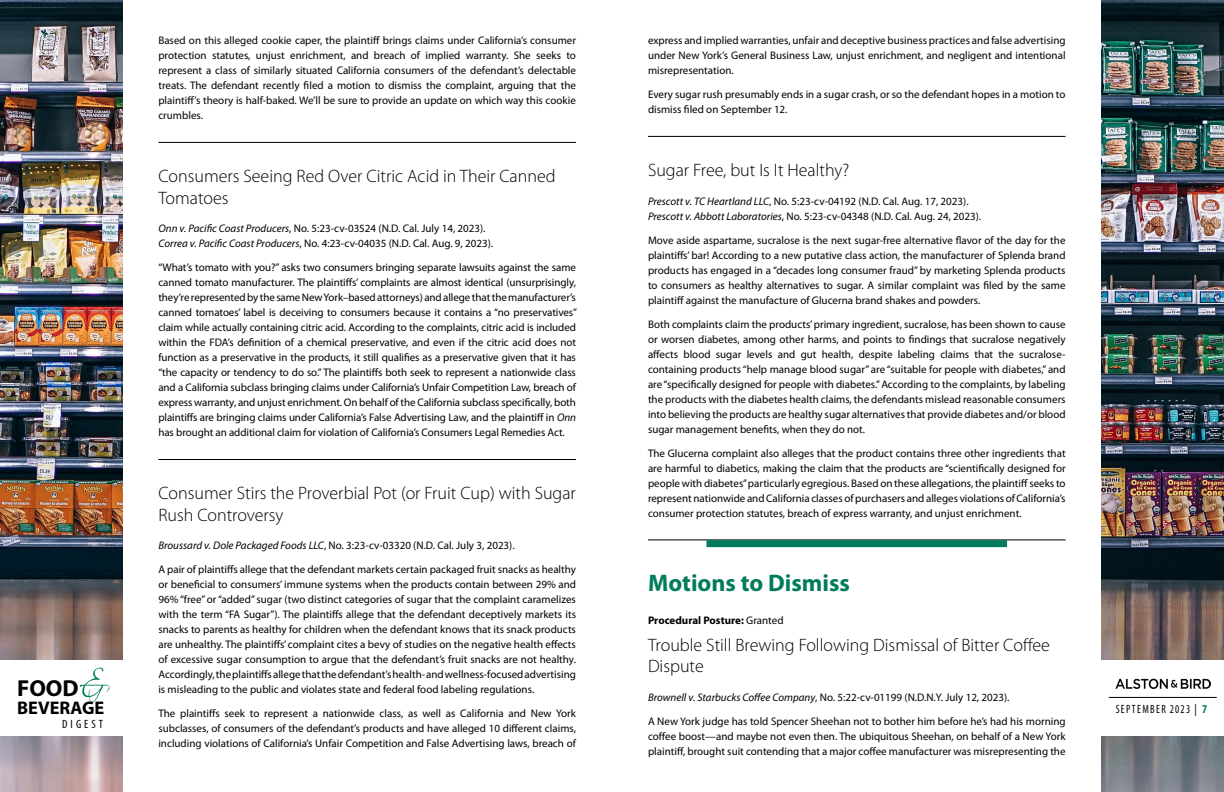
<style>
.page{position:relative;width:1224px;height:792px;background:#fff}
.page>*{position:absolute;margin:0;border:0;box-sizing:border-box;transform-origin:0 0}
.t1{font:700 24px "Myriad Pro";color:#017c5a}
.t2{font:700 23.2px "Myriad Pro";color:#000}
.t3{font:700 18.3px "Myriad Pro";color:#000}
.t4{font:300 18px/21.6px "Myriad Pro";color:#000}
.t5{font:condensed 12px "Myriad Pro";letter-spacing:.13em;color:#000;scale:.9 1}
.t6{font:condensed 12px "Myriad Pro";letter-spacing:.13em;color:#000}
.t7{font:11px/15px "Myriad Pro";color:#000;text-align:justify}
.t8{font:700 11px "Myriad Pro";color:#000}
.s1{font-style:italic}
.s2{font-weight:400}
.s3{font-weight:700;color:#017c5a}
</style>
<div class="page">
<img style="left:0;top:0;width:122px;height:792px">
<img style="left:1102px;top:0;width:122px;height:792px">
<div style="left:0;top:660px;width:125px;height:75px;background:#fff"></div>
<svg style="left:80px;top:668px;width:30px;height:34px"></svg>
<div style="left:1096px;top:660px;width:128px;height:75px;background:#fff"></div>
<hr style="left:1109px;top:697px;width:108px;height:1px;background:#000">
<img style="left:1115px;top:678px;width:96px;height:11px">
<hr style="left:158px;top:142px;width:418px;height:1px;background:#000">
<hr style="left:158px;top:459px;width:418px;height:1px;background:#000">
<hr style="left:648px;top:136px;width:418px;height:1px;background:#000">
<hr style="left:648px;top:540px;width:418px;height:1px;background:#000">
<div style="left:706px;top:540px;width:301px;height:7px;background:#017c5a"></div>
<h2 class="t2" style="left:17px;top:673px;width:63px">FOOD</h2>
<h3 class="t3" style="left:17px;top:696px;width:89px">BEVERAGE</h3>
<p class="t6" style="left:62px;top:716px;width:42px">DIGEST</p>
<p class="t7" style="left:158px;top:33px;width:419px">Based on this alleged cookie caper, the plaintiff brings claims under California’s consumer protection statutes, unjust enrichment, and breach of implied warranty. She seeks to represent a class of similarly situated California consumers of the defendant’s delectable treats. The defendant recently filed a motion to dismiss the complaint, arguing that the plaintiff’s theory is half-baked. We’ll be sure to provide an update on which way this cookie crumbles.</p>
<h3 class="t4" style="left:158px;top:165px;width:399px">Consumers Seeing Red Over Citric Acid in Their Canned<br>Tomatoes</h3>
<p class="t7" style="left:158px;top:221px;width:336px"><span class="s1">Onn v. Pacific Coast Producers</span>, No. 5:23-cv-03524 (N.D. Cal. July 14, 2023).<br><span class="s1">Correa v. Pacific Coast Producers</span>, No. 4:23-cv-04035 (N.D. Cal. Aug. 9, 2023).</p>
<p class="t7" style="left:158px;top:260px;width:420px">“What’s tomato with you?” asks two consumers bringing separate lawsuits against the same canned tomato manufacturer. The plaintiffs’ complaints are almost identical (unsurprisingly, they’re represented by the same New York–based attorneys) and allege that the manufacturer’s canned tomatoes’ label is deceiving to consumers because it contains a “no preservatives” claim while actually containing citric acid. According to the complaints, citric acid is included within the FDA’s definition of a chemical preservative, and even if the citric acid does not function as a preservative in the products, it still qualifies as a preservative given that it has “the capacity or tendency to do so.” The plaintiffs both seek to represent a nationwide class and a California subclass bringing claims under California’s Unfair Competition Law, breach of express warranty, and unjust enrichment. On behalf of the California subclass specifically, both plaintiffs are bringing claims under California’s False Advertising Law, and the plaintiff in <span class="s1">Onn </span>has brought an additional claim for violation of California’s Consumers Legal Remedies Act.</p>
<h3 class="t4" style="left:158px;top:482px;width:419px">Consumer Stirs the Proverbial Pot (or Fruit Cup) with Sugar<br>Rush Controversy</h3>
<p class="t7" style="left:158px;top:534px;width:419px;line-height:24px"><span class="s1">Broussard v. Dole Packaged Foods LLC</span>, No. 3:23-cv-03320 (N.D. Cal. July 3, 2023).<br>A pair of plaintiffs allege that the defendant markets certain packaged fruit snacks as healthy</p>
<p class="t7" style="left:158px;top:577px;width:419px">or beneficial to consumers’ immune systems when the products contain between 29% and 96% “free” or “added” sugar (two distinct categories of sugar that the complaint caramelizes with the term “FA Sugar”). The plaintiffs allege that the defendant deceptively markets its snacks to parents as healthy for children when the defendant knows that its snack products are unhealthy. The plaintiffs’ complaint cites a bevy of studies on the negative health effects of excessive sugar consumption to argue that the defendant’s fruit snacks are not healthy.<br>Accordingly, the plaintiffs allege that the defendant’s health- and wellness-focused advertising is misleading to the public and violates state and federal food labeling regulations.</p>
<p class="t7" style="left:158px;top:706px;width:419px">The plaintiffs seek to represent a nationwide class, as well as California and New York subclasses, of consumers of the defendant’s products and have alleged 10 different claims, including violations of California’s Unfair Competition and False Advertising laws, breach of</p>
<p class="t7" style="left:648px;top:33px;width:419px">express and implied warranties, unfair and deceptive business practices and false advertising under New York’s General Business Law, unjust enrichment, and negligent and intentional misrepresentation.</p>
<p class="t7" style="left:648px;top:87px;width:419px">Every sugar rush presumably ends in a sugar crash, or so the defendant hopes in a motion to dismiss filed on September 12.</p>
<h3 class="t4" style="left:648px;top:159px;width:203px">Sugar Free, but Is It Healthy?</h3>
<p class="t7" style="left:648px;top:193px;width:335px"><span class="s1">Prescott v. TC Heartland LLC</span>, No. 5:23-cv-04192 (N.D. Cal. Aug. 17, 2023).<br><span class="s1">Prescott v. Abbott Laboratories</span>, No. 5:23-cv-04348 (N.D. Cal. Aug. 24, 2023).</p>
<p class="t7" style="left:648px;top:232px;width:419px">Move aside aspartame, sucralose is the next sugar-free alternative flavor of the day for the plaintiffs’ bar! According to a new putative class action, the manufacturer of Splenda brand products has engaged in a “decades long consumer fraud” by marketing Splenda products to consumers as healthy alternatives to sugar. A similar complaint was filed by the same plaintiff against the manufacture of Glucerna brand shakes and powders.</p>
<p class="t7" style="left:648px;top:316px;width:419px">Both complaints claim the products’ primary ingredient, sucralose, has been shown to cause or worsen diabetes, among other harms, and points to findings that sucralose negatively affects blood sugar levels and gut health, despite labeling claims that the sucralose&shy;containing products “help manage blood sugar” are “suitable for people with diabetes,” and are “specifically designed for people with diabetes.” According to the complaints, by labeling the products with the diabetes health claims, the defendants mislead reasonable consumers into believing the products are healthy sugar alternatives that provide diabetes and/or blood sugar management benefits, when they do not.</p>
<p class="t7" style="left:648px;top:445px;width:419px">The Glucerna complaint also alleges that the product contains three other ingredients that are harmful to diabetics, making the claim that the products are “scientifically designed for people with diabetes” particularly egregious. Based on these allegations, the plaintiff seeks to represent nationwide and California classes of purchasers and alleges violations of California’s consumer protection statutes, breach of express warranty, and unjust enrichment.</p>
<h1 class="t1" style="left:648px;top:568px;width:204px">Motions to Dismiss</h1>
<p class="t8" style="left:648px;top:614px;width:137px">Procedural Posture: <span class="s2">Granted</span></p>
<h3 class="t4" style="left:648px;top:634px;width:403px">Trouble Still Brewing Following Dismissal of Bitter Coffee<br>Dispute</h3>
<p class="t7" style="left:648px;top:685px;width:419px;line-height:24px"><span class="s1">Brownell v. Starbucks Coffee Company</span>, No. 5:22-cv-01199 (N.D.N.Y. July 12, 2023).<br>A New York judge has told Spencer Sheehan not to bother him before he’s had his morning</p>
<p class="t7" style="left:648px;top:728px;width:419px">coffee boost—and maybe not even then. The ubiquitous Sheehan, on behalf of a New York plaintiff, brought suit contending that a major coffee manufacturer was misrepresenting the</p>
<p class="t5" style="left:1116px;top:701px;width:103px">SEPTEMBER 2023 | <span class="s3">7</span></p>
</div>
